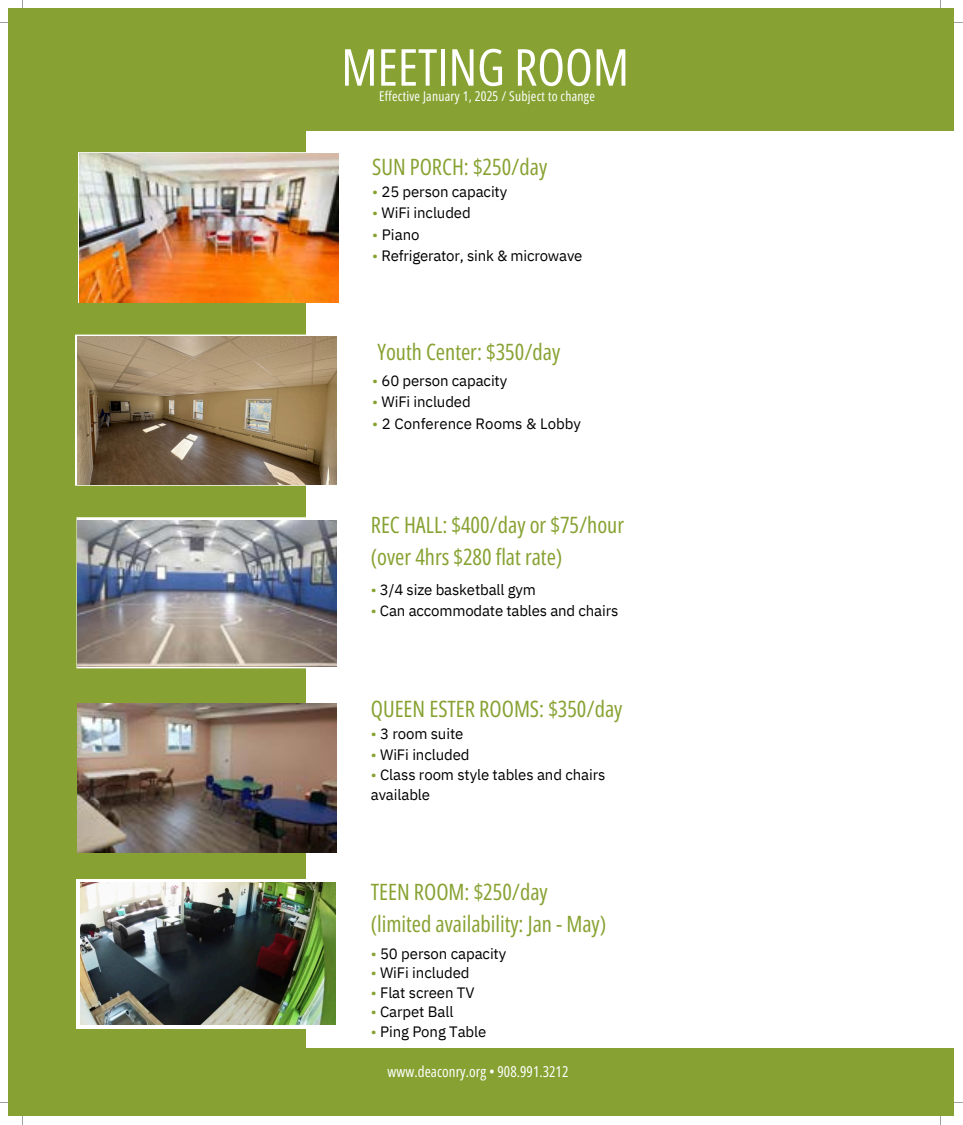
<style>
.page{position:relative;width:963px;height:1125px;background:#fff}
.page>*{position:absolute;margin:0;border:0;box-sizing:border-box;transform-origin:0 0}
.t1{font:51px "Open Sans Condensed";color:#fff}
.t2{font:22.5px/31.5px "Open Sans Condensed";color:#87a232}
.t3{font:15px/20.2px "IBM Plex Sans";letter-spacing:-.005em;color:#000}
.t4{font:15px "Open Sans Condensed";letter-spacing:.005em;color:#fff}
.t5{font:13.5px "Open Sans Condensed";letter-spacing:.02em;color:#fff}
.s1{color:#87a232}
</style>
<div class="page">
<div style="left:9px;top:111px;width:297px;height:1005px;background:#87a232"></div>
<div style="left:9px;top:1048px;width:945px;height:68px;background:#87a232"></div>
<div style="left:9px;top:9px;width:945px;height:121px;background:#87a232"></div>
<svg style="left:78px;top:152px;width:261px;height:151px"></svg>
<svg style="left:76px;top:517px;width:261px;height:190px"></svg>
<img style="left:79px;top:154px;width:259px;height:148px">
<img style="left:78px;top:520px;width:259px;height:146px">
<img style="left:78px;top:704px;width:259px;height:148px">
<div style="left:76px;top:879px;width:260px;height:150px;background:#fff"></div>
<img style="left:81px;top:883px;width:255px;height:142px">
<svg style="left:75px;top:335px;width:231px;height:151px"></svg>
<img style="left:78px;top:336px;width:259px;height:149px">
<p class="t1" style="left:341px;top:31px;width:289px">MEETING ROOM</p>
<p class="t5" style="left:379px;top:87px;width:217px">Effective January 1, 2025 / Subject to change</p>
<h1 class="t2" style="left:372px;top:151px;width:176px">SUN PORCH: $250/day</h1>
<h2 class="t3" style="left:372px;top:181px;width:136px"><span class="s1">•</span> 25 person capacity</h2>
<h2 class="t3" style="left:372px;top:202px;width:100px"><span class="s1">•</span> WiFi included</h2>
<h2 class="t3" style="left:372px;top:224px;width:49px"><span class="s1">•</span> Piano</h2>
<h2 class="t3" style="left:372px;top:245px;width:212px"><span class="s1">•</span> Refrigerator, sink &amp; microwave</h2>
<h1 class="t2" style="left:377px;top:335px;width:184px">Youth Center: $350/day</h1>
<h2 class="t3" style="left:372px;top:370px;width:136px"><span class="s1">•</span> 60 person capacity</h2>
<h2 class="t3" style="left:372px;top:391px;width:100px"><span class="s1">•</span> WiFi included</h2>
<h2 class="t3" style="left:372px;top:413px;width:210px"><span class="s1">•</span> 2 Conference Rooms &amp; Lobby</h2>
<p class="t2" style="left:371px;top:509px;width:255px">REC HALL: $400/day or $75/hour (over 4hrs $280 flat rate)</p>
<p class="t3" style="left:371px;top:579px;width:167px"><span class="s1">•</span> 3/4 size basketball gym</p>
<p class="t3" style="left:371px;top:601px;width:249px"><span class="s1">•</span> Can accommodate tables and chairs</p>
<h2 class="t2" style="left:371px;top:692px;width:253px">QUEEN ESTER ROOMS: $350/day</h2>
<h1 class="t3" style="left:371px;top:724px;width:94px"><span class="s1">•</span> 3 room suite</h1>
<h1 class="t3" style="left:371px;top:744px;width:100px"><span class="s1">•</span> WiFi included</h1>
<h1 class="t3" style="left:371px;top:764px;width:236px"><span class="s1">•</span> Class room style tables and chairs available</h1>
<h1 class="t2" style="left:371px;top:876px;width:237px">TEEN ROOM: $250/day (limited availability: Jan - May)</h1>
<h2 class="t3" style="left:371px;top:943px;width:137px"><span class="s1">•</span> 50 person capacity</h2>
<p class="t3" style="left:371px;top:962px;width:100px"><span class="s1">•</span> WiFi included</p>
<h1 class="t3" style="left:371px;top:982px;width:105px"><span class="s1">•</span> Flat screen TV</h1>
<h2 class="t3" style="left:371px;top:1001px;width:84px"><span class="s1">•</span> Carpet Ball</h2>
<p class="t3" style="left:371px;top:1021px;width:117px"><span class="s1">•</span> Ping Pong Table</p>
<p class="t4" style="left:388px;top:1061px;width:182px">www.deaconry.org • 908.991.3212</p>
</div>
